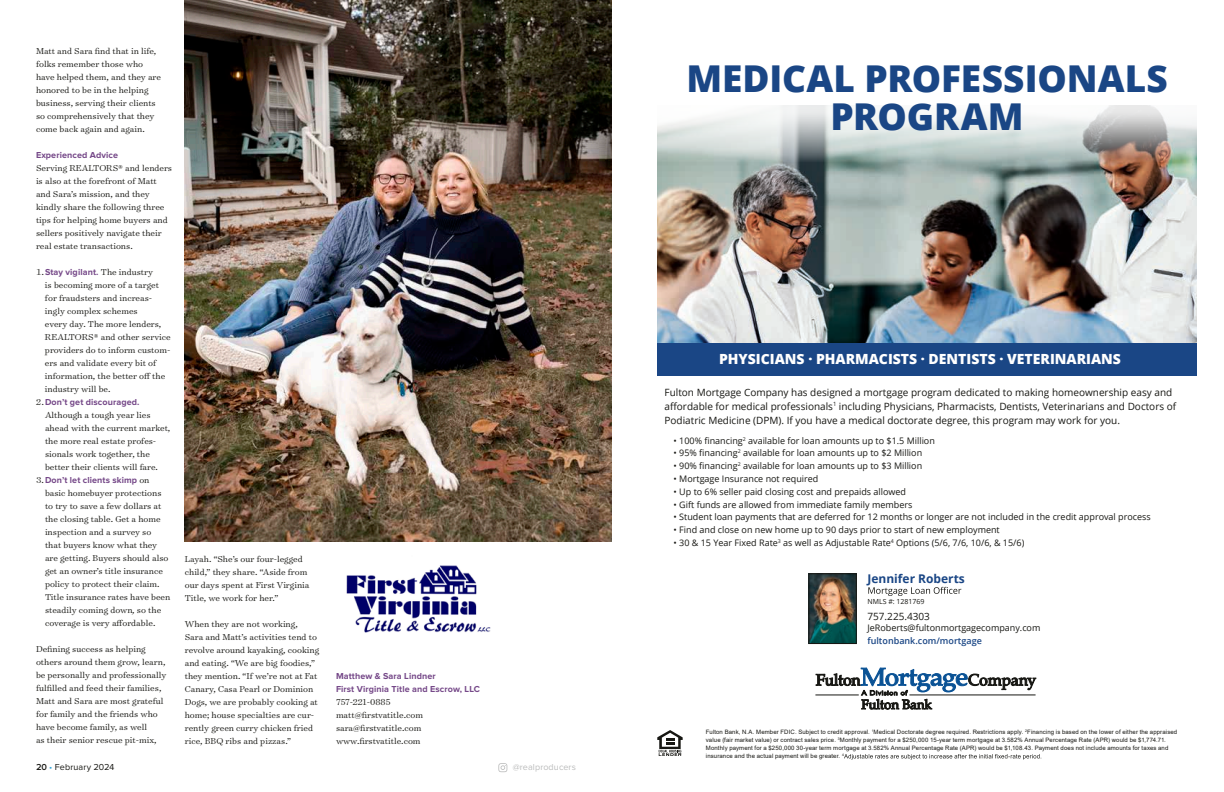
<style>
.page{position:relative;width:1224px;height:792px;background:#fff}
.page>*{position:absolute;margin:0;border:0;box-sizing:border-box;transform-origin:0 0}
.t1{font:800 37px/38px "Open Sans";color:#1a4685;text-align:center}
.t2{font:800 14px "Open Sans";color:#fff}
.t3{font:700 12px "Open Sans";color:#1a4685}
.t4{font:10px/14px "Open Sans";color:#171713}
.t5{font:300 9.8px/13px "Surveyor Text";color:#171713}
.t6{font:9px "Open Sans";color:#171713}
.t7{font:700 9px/13px "Proxima Nova";letter-spacing:.01em;color:#754888}
.t8{font:600 9px "Open Sans";color:#1a4685}
.t9{font:9px "Proxima Nova";letter-spacing:.01em;color:#171713}
.t10{font:9px "Proxima Nova";letter-spacing:.01em;color:#bbbcbc}
.t11{font:7px "Open Sans";color:#171713}
.t12{font:6px/8px "Arial";letter-spacing:.02em;color:#171713}
.s1{font-family:"Proxima Nova";font-weight:700;font-size:9px;color:#754888}
.s2{font-family:"Surveyor Text";font-weight:300;font-size:9.8px;color:#171713}
.s3{font-style:italic}
.s4{font-weight:600}
.s5{color:#31a5d9}
</style>
<div class="page">
<svg style="left:498px;top:763px;width:9px;height:9px"></svg>
<svg style="left:844px;top:754px;width:197px;height:6px"></svg>
<img style="left:657px;top:105px;width:540px;height:238px">
<svg style="left:815px;top:667px;width:221px;height:43px"></svg>
<hr style="left:815px;top:695px;width:44px;height:1px;background:#171713">
<hr style="left:909px;top:695px;width:127px;height:1px;background:#171713">
<div style="left:657px;top:343px;width:540px;height:33px;background:#1a4685"></div>
<svg style="left:657px;top:730px;width:26px;height:26px"></svg>
<svg style="left:868px;top:587px;width:93px;height:9px"></svg>
<img style="left:810px;top:575px;width:45px;height:67px">
<div style="left:808px;top:573px;width:49px;height:71px;border:1px solid #171713"></div>
<img style="left:185px;top:0;width:427px;height:541px">
<img style="left:346px;top:565px;width:145px;height:68px">
<p class="t5" style="left:36px;top:44px;width:127px">Matt and Sara find that in life, folks remember those who have helped them, and they are honored to be in the helping business, serving their clients so comprehensively that they come back again and again.</p>
<p class="t7" style="left:36px;top:149px;width:84px">Experienced Advice</p>
<p class="t5" style="left:36px;top:161px;width:138px">Serving REALTORS® and lenders is also at the forefront of Matt and Sara’s mission, and they kindly share the following three tips for helping home buyers and sellers positively navigate their real estate transactions.</p>
<p class="t5" style="left:45px;top:265px;width:127px;text-indent:-9px">1.<span class="s1">Stay vigilant.</span> The industry<br>is becoming more of a target for fraudsters and increas&shy;ingly complex schemes<br>every day. The more lenders,<br>REALTORS® and other service providers do to inform custom&shy;ers and validate every bit of information, the better off the industry will be.</p>
<p class="t7" style="left:36px;top:396px;width:105px"><span class="s2">2.</span>Don’t get discouraged.</p>
<p class="t5" style="left:45px;top:408px;width:127px">Although a tough year lies ahead with the current market, the more real estate profes&shy;sionals work together, the better their clients will fare.</p>
<p class="t7" style="left:36px;top:474px;width:115px"><span class="s2">3.</span>Don’t let clients skimp <span class="s2">on</span></p>
<p class="t5" style="left:45px;top:486px;width:127px">basic homebuyer protections to try to save a few dollars at the closing table. Get a home inspection and a survey so<br>that buyers know what they are getting. Buyers should also get an owner’s title insurance policy to protect their claim.<br>Title insurance rates have been steadily coming down<span class="s3">,</span> so the coverage is very affordable.</p>
<p class="t5" style="left:36px;top:642px;width:132px">Defining success as helping others around them grow, learn, be personally and professionally fulfilled and feed their families,<br>Matt and Sara are most grateful for family and the friends who have become family, as well<br>as their senior rescue pit-mix,</p>
<p class="t5" style="left:185px;top:552px;width:126px">Layah. “She’s our four-legged child,” they share. “Aside from our days spent at First Virginia<br>Title, we work for her.”</p>
<p class="t5" style="left:185px;top:617px;width:136px">When they are not working,<br>Sara and Matt’s activities tend to revolve around kayaking, cooking and eating. “We are big foodies,” they mention. “If we’re not at Fat<br>Canary, Casa Pearl or Dominion<br>Dogs, we are probably cooking at home; house specialties are cur&shy;rently green curry chicken fried rice, BBQ ribs and pizzas.”</p>
<p class="t7" style="left:336px;top:670px;width:146px">Matthew &amp; Sara Lindner<br>First Virginia Title and Escrow, LLC</p>
<p class="t5" style="left:336px;top:695px;width:89px">757-221-0885 matt@firstvatitle.com sara@firstvatitle.com www.firstvatitle.com</p>
<p class="t9" style="left:36px;top:762px;width:80px"><span class="s4">20</span> <span class="s5">•</span> February 2024</p>
<p class="t10" style="left:513px;top:762px;width:65px">@realproducers</p>
<h1 class="t1" style="left:686px;top:57px;width:483px">MEDICAL PROFESSIONALS<br>PROGRAM</h1>
<h2 class="t2" style="left:719px;top:349px;width:404px">PHYSICIANS · PHARMACISTS · DENTISTS · VETERINARIANS</h2>
<p class="t4" style="left:665px;top:385px;width:513px">Fulton Mortgage Company has designed a mortgage program dedicated to making homeownership easy and affordable for medical professionals<sup>1</sup> including Physicians, Pharmacists, Dentists, Veterinarians and Doctors of<br>Podiatric Medicine (DPM). If you have a medical doctorate degree, this program may work for you.</p>
<p class="t6" style="left:674px;top:434px;width:263px">• 100% financing<sup>2</sup> available for loan amounts up to $1.5 Million</p>
<p class="t6" style="left:674px;top:447px;width:250px">• 95% financing<sup>2</sup> available for loan amounts up to $2 Million</p>
<p class="t6" style="left:674px;top:460px;width:250px">• 90% financing<sup>2</sup> available for loan amounts up to $3 Million</p>
<p class="t6" style="left:674px;top:473px;width:146px">• Mortgage Insurance not required</p>
<p class="t6" style="left:674px;top:485px;width:234px">• Up to 6% seller paid closing cost and prepaids allowed</p>
<p class="t6" style="left:674px;top:498px;width:240px">• Gift funds are allowed from immediate family members</p>
<p class="t6" style="left:674px;top:511px;width:479px">• Student loan payments that are deferred for 12 months or longer are not included in the credit approval process</p>
<p class="t6" style="left:674px;top:524px;width:328px">• Find and close on new home up to 90 days prior to start of new employment</p>
<p class="t6" style="left:674px;top:537px;width:352px">• 30 &amp; 15 Year Fixed Rate<sup>3</sup> as well as Adjustable Rate<sup>4</sup> Options (5/6, 7/6, 10/6, &amp; 15/6)</p>
<p class="t3" style="left:867px;top:570px;width:99px">Jennifer Roberts</p>
<p class="t11" style="left:867px;top:596px;width:59px">NMLS #: 1281769</p>
<p class="t4" style="left:867px;top:609px;width:64px">757.225.4303</p>
<p class="t6" style="left:867px;top:621px;width:174px">JeRoberts@fultonmortgagecompany.com</p>
<p class="t8" style="left:867px;top:634px;width:116px">fultonbank.com/mortgage</p>
<p class="t12" style="left:706px;top:728px;width:473px">Fulton Bank, N.A. Member FDIC. Subject to credit approval. <sup>1</sup>Medical Doctorate degree required. Restrictions apply. <sup>2</sup>Financing is based on the lower of either the appraised value (fair market value) or contract sales price. <sup>3</sup>Monthly payment for a $250,000 15-year term mortgage at 3.582% Annual Percentage Rate (APR) would be $1,774.71.<br>Monthly payment for a $250,000 30-year term mortgage at 3.582% Annual Percentage Rate (APR) would be $1,108.43. Payment does not include amounts for taxes and insurance and the actual payment will be greater. <sup>4</sup></p>
</div>
